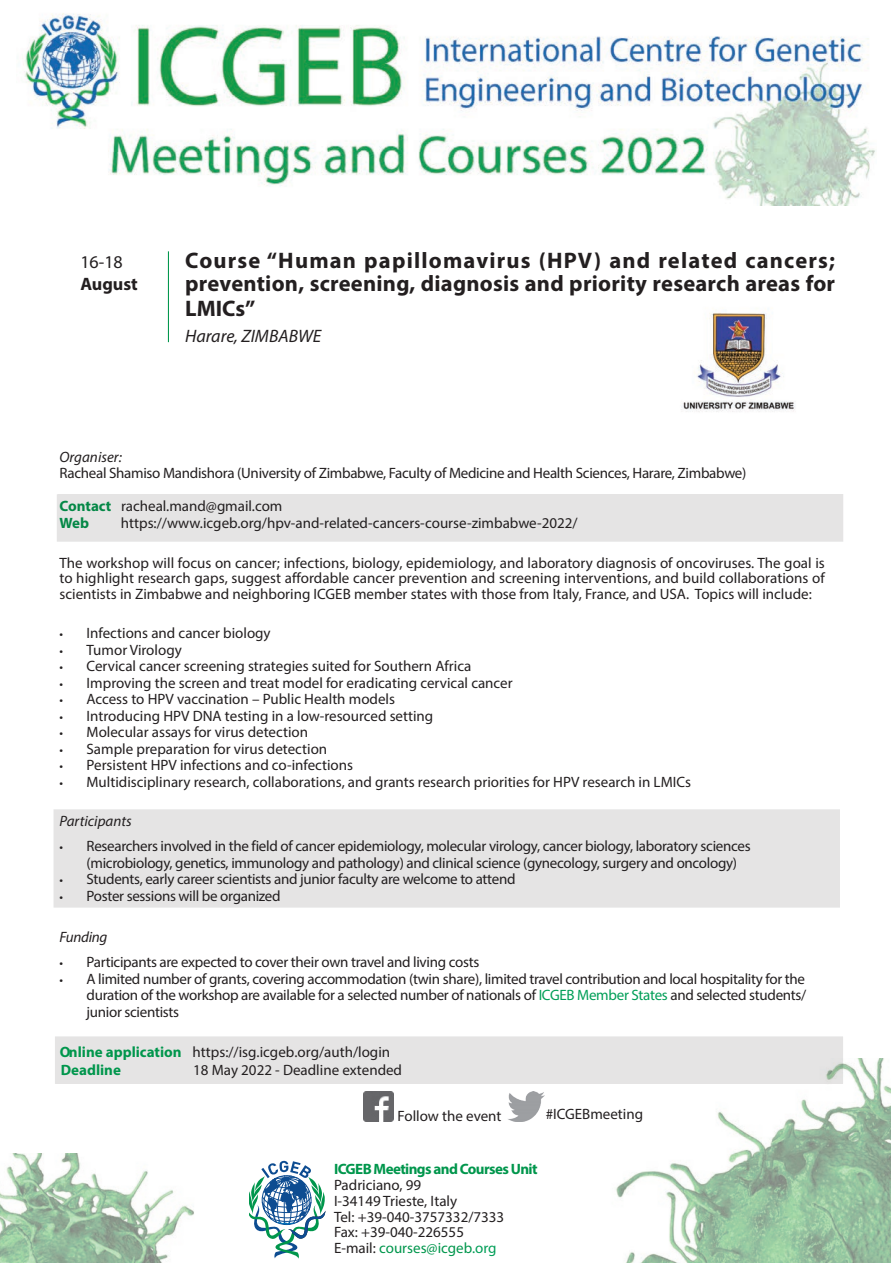
<style>
.page{position:relative;width:891px;height:1263px;background:#fff}
.page>*{position:absolute;margin:0;border:0;box-sizing:border-box;transform-origin:0 0}
.t1{font:700 22.5px/22.5px "Myriad Pro";letter-spacing:.01em;color:#231f20}
.t2{font:italic 18px "Myriad Pro";color:#231f20}
.t3{font:700 18px "Myriad Pro";color:#231f20}
.t4{font:18px "Myriad Pro";color:#231f20}
.t5{font:15px/15.8px "Myriad Pro";letter-spacing:-.005em;color:#231f20}
.t6{font:700 15px "Myriad Pro";letter-spacing:-.04em;color:#00964c}
.t7{font:italic 15px "Myriad Pro";color:#231f20}
.t8{font:italic 15px "Myriad Pro";letter-spacing:-.02em;color:#231f20}
.s1{font-weight:700;color:#00964c}
.s2{font-size:12.75px}
.s3{color:#009e57}
.s4{color:#00964c}
</style>
<div class="page">
<img style="left:616px;top:1058px;width:274px;height:204px">
<img style="left:0;top:1153px;width:194px;height:109px">
<svg style="left:249px;top:1161px;width:76px;height:98px"></svg>
<div style="left:58px;top:495px;width:784px;height:46px;background:#e5e4e4"></div>
<div style="left:54px;top:810px;width:785px;height:97px;background:#e5e4e4"></div>
<div style="left:56px;top:1037px;width:786px;height:46px;background:#e5e4e4"></div>
<img style="left:22px;top:13px;width:853px;height:193px">
<img style="left:363px;top:1092px;width:30px;height:29px">
<img style="left:508px;top:1092px;width:36px;height:29px">
<hr style="left:168px;top:251px;width:1px;height:91px;background:#00964c">
<img style="left:681px;top:313px;width:114px;height:99px">
<p class="t4" style="left:80px;top:251px;width:44px">16-18</p>
<p class="t3" style="left:80px;top:272px;width:59px">August</p>
<h1 class="t1" style="left:185px;top:249px;width:651px">Course “Human papillomavirus (HPV) and related cancers; prevention, screening, diagnosis and priority research areas for</h1>
<h1 class="t1" style="left:185px;top:297px;width:72px">LMICs”</h1>
<p class="t2" style="left:185px;top:325px;width:138px">Harare, ZIMBABWE</p>
<p class="t7" style="left:59px;top:448px;width:64px">Organiser:</p>
<p class="t5" style="left:59px;top:465px;width:688px">Racheal Shamiso Mandishora (University of Zimbabwe, Faculty of Medicine and Health Sciences, Harare, Zimbabwe)</p>
<p class="t5" style="left:59px;top:498px;width:224px;line-height:16.5px"><span class="s1">Contact</span> racheal.mand@gmail.com<br><span class="s1">Web</span></p>
<p class="t5" style="left:121px;top:515px;width:458px">https://www.icgeb.org/hpv-and-related-cancers-course-zimbabwe-2022/</p>
<p class="t5" style="left:59px;top:555px;width:766px;text-align:justify">The workshop will focus on cancer; infections, biology, epidemiology, and laboratory diagnosis of oncoviruses. The goal is to highlight research gaps, suggest affordable cancer prevention and screening interventions, and build collaborations of scientists in Zimbabwe and neighboring ICGEB member states with those from Italy, France, and USA. Topics will include:</p>
<p class="t5" style="left:59px;top:625px;width:213px"><span class="s2">•</span> Infections and cancer biology</p>
<p class="t5" style="left:59px;top:642px;width:124px"><span class="s2">•</span> Tumor Virology</p>
<p class="t5" style="left:59px;top:658px;width:413px"><span class="s2">•</span> Cervical cancer screening strategies suited for Southern Africa</p>
<p class="t5" style="left:59px;top:675px;width:454px"><span class="s2">•</span> Improving the screen and treat model for eradicating cervical cancer</p>
<p class="t5" style="left:59px;top:691px;width:337px"><span class="s2">•</span> Access to HPV vaccination – Public Health models</p>
<p class="t5" style="left:59px;top:708px;width:375px"><span class="s2">•</span> Introducing HPV DNA testing in a low-resourced setting</p>
<p class="t5" style="left:59px;top:724px;width:250px"><span class="s2">•</span> Molecular assays for virus detection</p>
<p class="t5" style="left:59px;top:741px;width:269px"><span class="s2">•</span> Sample preparation for virus detection</p>
<p class="t5" style="left:59px;top:757px;width:295px"><span class="s2">•</span> Persistent HPV infections and co-infections</p>
<p class="t5" style="left:59px;top:774px;width:633px"><span class="s2">•</span> Multidisciplinary research, collaborations, and grants research priorities for HPV research in LMICs</p>
<p class="t7" style="left:59px;top:812px;width:74px">Participants</p>
<p class="t5" style="left:86px;top:838px;width:665px;line-height:16.5px;text-indent:-27px"><span class="s2">•</span> Researchers involved in the field of cancer epidemiology, molecular virology, cancer biology, laboratory sciences (microbiology, genetics, immunology and pathology) and clinical science (gynecology, surgery and oncology)</p>
<p class="t5" style="left:59px;top:871px;width:457px"><span class="s2">•</span> Students, early career scientists and junior faculty are welcome to attend</p>
<p class="t5" style="left:59px;top:888px;width:222px"><span class="s2">•</span> Poster sessions will be organized</p>
<p class="t8" style="left:59px;top:928px;width:49px">Funding</p>
<p class="t5" style="left:59px;top:954px;width:421px"><span class="s2">•</span> Participants are expected to cover their own travel and living costs</p>
<p class="t5" style="left:86px;top:970px;width:721px;line-height:16.5px;text-align:justify;text-indent:-27px"><span class="s2">•</span> A limited number of grants, covering accommodation (twin share), limited travel contribution and local hospitality for the duration of the workshop are available for a selected number of nationals of <span class="s3">ICGEB Member States</span> and selected students/ junior scientists</p>
<p class="t5" style="left:60px;top:1042px;width:332px;line-height:18.5px"><span class="s1">Online application</span> https://isg.icgeb.org/auth/login<br><span class="s1">Deadline</span></p>
<p class="t5" style="left:193px;top:1062px;width:210px">18 May 2022 - Deadline extended</p>
<p class="t5" style="left:397px;top:1108px;width:105px">Follow the event</p>
<p class="t5" style="left:545px;top:1106px;width:99px">#ICGEBmeeting</p>
<p class="t6" style="left:334px;top:1159px;width:205px">ICGEB Meetings and Courses Unit</p>
<p class="t5" style="left:334px;top:1177px;width:172px">Padriciano, 99<br>I-34149 Trieste, Italy<br>Tel: +39-040-3757332/7333<br>Fax: +39-040-226555<br>E-mail: <span class="s4">courses@icgeb</span><span class="s3">.org</span></p>
</div>
